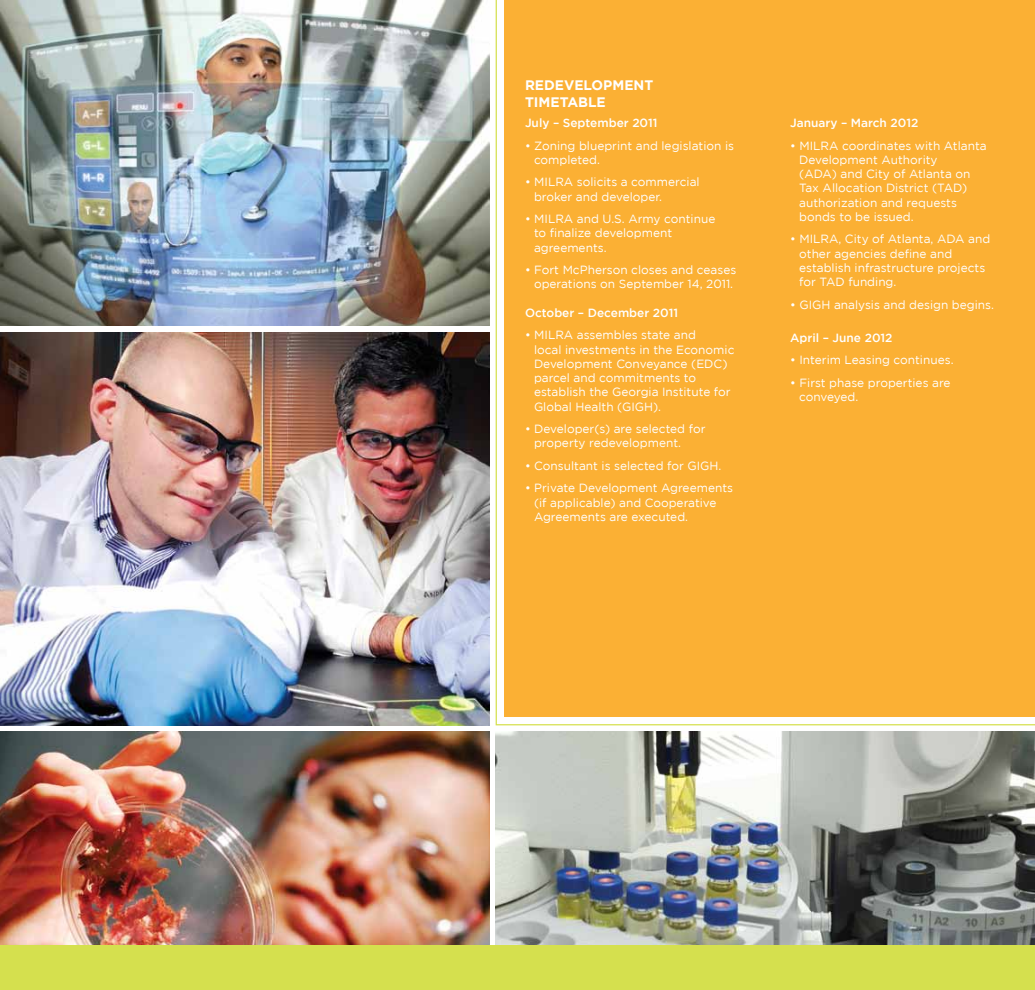
<style>
.page{position:relative;width:1035px;height:990px;background:#fff}
.page>*{position:absolute;margin:0;border:0;box-sizing:border-box;transform-origin:0 0}
.t1{font:700 13.75px/16.5px "Gotham";color:#fff}
.t2{font:11.88px/14.2px "Gotham";color:#fff}
.t3{font:500 11.88px "Gotham";color:#fff}
</style>
<div class="page">
<img style="left:496px;top:732px;width:539px;height:213px">
<img style="left:0;top:732px;width:489px;height:213px">
<img style="left:0;top:1px;width:489px;height:325px">
<img style="left:0;top:332px;width:489px;height:393px">
<div style="left:0;top:945px;width:1035px;height:45px;background:#d5e04e"></div>
<div style="left:496px;top:0;width:539px;height:725px;background:#fbb034"></div>
<p class="t1" style="left:525px;top:77px;width:130px">REDEVELOPMENT<br>TIMETABLE</p>
<p class="t3" style="left:525px;top:116px;width:134px">July – September 2011</p>
<p class="t2" style="left:534px;top:138px;width:202px;text-indent:-9px">• Zoning blueprint and legislation is completed.</p>
<p class="t2" style="left:534px;top:175px;width:167px;text-indent:-9px">• MILRA solicits a commercial broker and developer.</p>
<p class="t2" style="left:534px;top:212px;width:183px;text-indent:-9px">• MILRA and U.S. Army continue to finalize development agreements.</p>
<p class="t2" style="left:525px;top:263px;width:213px;text-align:center">• Fort McPherson closes and ceases operations on September 14, 2011.</p>
<p class="t3" style="left:525px;top:306px;width:155px">October – December 2011</p>
<p class="t2" style="left:534px;top:328px;width:202px;text-indent:-9px">• MILRA assembles state and<br>local investments in the Economic<br>Development Conveyance (EDC) parcel and commitments to establish the Georgia Institute for<br>Global Health (GIGH).</p>
<p class="t2" style="left:534px;top:422px;width:173px;text-indent:-9px">• Developer(s) are selected for property redevelopment.</p>
<p class="t2" style="left:525px;top:458px;width:198px">• Consultant is selected for GIGH.</p>
<p class="t2" style="left:534px;top:481px;width:201px;text-indent:-9px">• Private Development Agreements (if applicable) and Cooperative<br>Agreements are executed.</p>
<p class="t3" style="left:790px;top:116px;width:130px">January – March 2012</p>
<p class="t2" style="left:799px;top:138px;width:189px;text-indent:-9px">• MILRA coordinates with Atlanta<br>Development Authority<br>(ADA) and City of Atlanta on<br>Tax Allocation District (TAD) authorization and requests bonds to be issued.</p>
<p class="t2" style="left:799px;top:232px;width:193px;text-indent:-9px">• MILRA, City of Atlanta, ADA and other agencies define and establish infrastructure projects for TAD funding.</p>
<p class="t2" style="left:790px;top:297px;width:205px">• GIGH analysis and design begins.</p>
<p class="t3" style="left:790px;top:331px;width:104px">April – June 2012</p>
<p class="t2" style="left:790px;top:353px;width:165px">• Interim Leasing continues.</p>
<p class="t2" style="left:799px;top:375px;width:153px;text-indent:-9px">• First phase properties are conveyed.</p>
</div>
